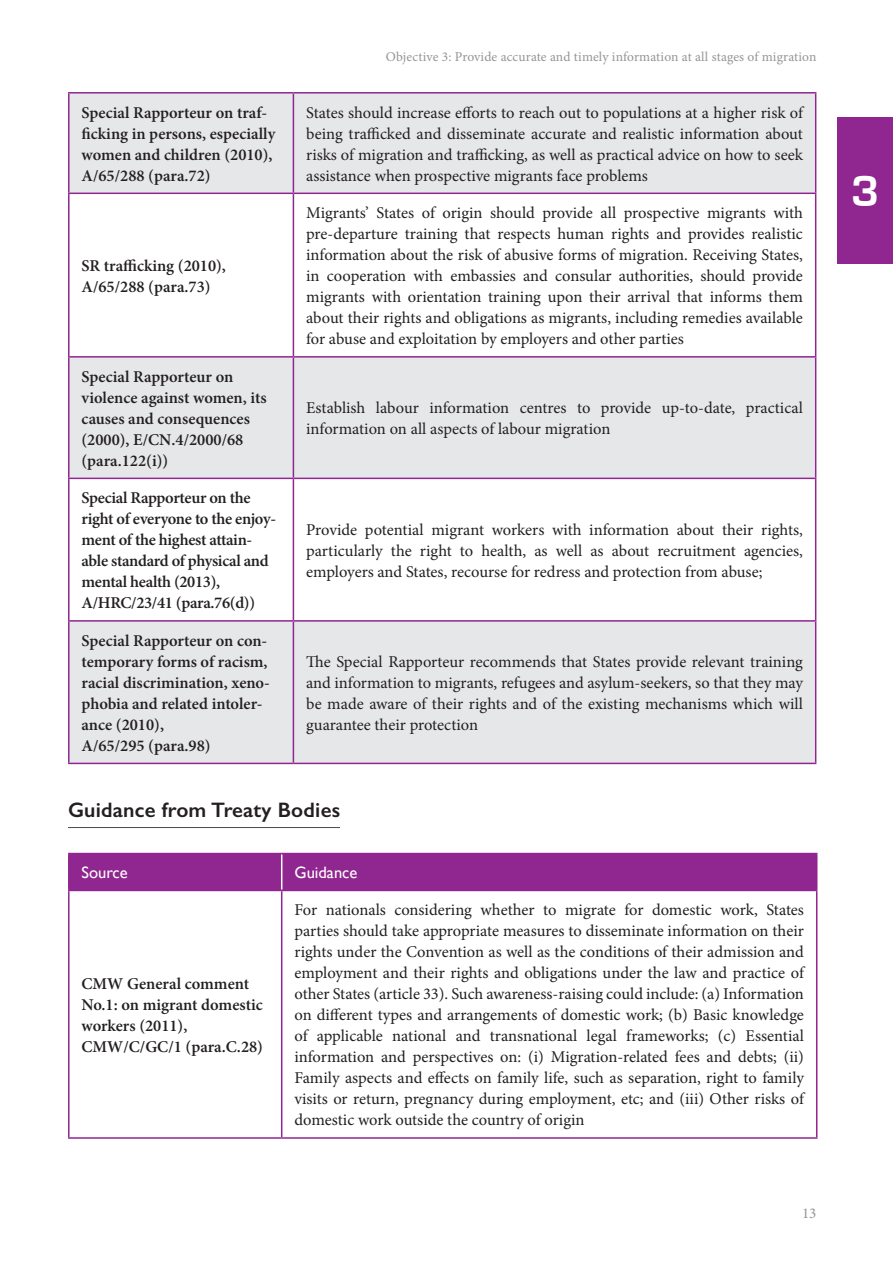
<style>
.page{position:relative;width:893px;height:1263px;background:#fff}
.page>*{position:absolute;margin:0;border:0;box-sizing:border-box;transform-origin:0 0}
.t1{font:700 45px "Eurostile";color:#fff}
.subsubheads{font:600 21px "Gill Sans";letter-spacing:.01em;color:#231f20}
.Column2{font:16.5px/21px "Minion Pro";color:#231f20;text-align:justify}
.Column_1{font:600 16.5px/21px "Minion Pro";letter-spacing:-.005em;color:#231f20}
.Header_Cells{font:16.5px "Gill Sans";color:#fff}
.t2{font:15px "Minion Pro";color:#939598}
.t3{font:13.5px "Minion Pro";letter-spacing:.01em;color:#939598}
</style>
<div class="page">
<div style="left:838px;top:117px;width:55px;height:147px;background:#90268f"></div>
<hr style="left:68px;top:827px;width:272px;height:1px;background:#4b4b4b">
<svg style="left:70px;top:94px;width:745px;height:669px;fill:#e6e7e9"></svg>
<hr style="left:68px;top:92px;width:225px;height:2px;background:#90268f">
<hr style="left:68px;top:94px;width:2px;height:99px;background:#90268f">
<hr style="left:293px;top:92px;width:523px;height:2px;background:#90268f">
<hr style="left:293px;top:94px;width:1px;height:99px;background:#90268f">
<hr style="left:815px;top:94px;width:1px;height:99px;background:#90268f">
<hr style="left:68px;top:193px;width:225px;height:1px;background:#90268f">
<hr style="left:68px;top:194px;width:2px;height:162px;background:#90268f">
<hr style="left:293px;top:193px;width:523px;height:1px;background:#90268f">
<hr style="left:293px;top:194px;width:1px;height:162px;background:#90268f">
<hr style="left:815px;top:194px;width:1px;height:162px;background:#90268f">
<hr style="left:68px;top:356px;width:225px;height:2px;background:#90268f">
<hr style="left:68px;top:358px;width:2px;height:120px;background:#90268f">
<hr style="left:293px;top:356px;width:523px;height:2px;background:#90268f">
<hr style="left:293px;top:358px;width:1px;height:120px;background:#90268f">
<hr style="left:815px;top:358px;width:1px;height:120px;background:#90268f">
<hr style="left:68px;top:478px;width:225px;height:1px;background:#90268f">
<hr style="left:68px;top:479px;width:2px;height:141px;background:#90268f">
<hr style="left:293px;top:478px;width:523px;height:1px;background:#90268f">
<hr style="left:293px;top:479px;width:1px;height:141px;background:#90268f">
<hr style="left:815px;top:479px;width:1px;height:141px;background:#90268f">
<hr style="left:68px;top:620px;width:225px;height:2px;background:#90268f">
<hr style="left:68px;top:622px;width:2px;height:141px;background:#90268f">
<hr style="left:293px;top:620px;width:523px;height:2px;background:#90268f">
<hr style="left:293px;top:622px;width:1px;height:141px;background:#90268f">
<hr style="left:815px;top:622px;width:1px;height:141px;background:#90268f">
<hr style="left:68px;top:763px;width:225px;height:1px;background:#90268f">
<hr style="left:293px;top:763px;width:523px;height:1px;background:#90268f">
<div style="left:70px;top:854px;width:746px;height:36px;background:#90268f"></div>
<hr style="left:281px;top:854px;width:1px;height:36px;background:#fff">
<hr style="left:68px;top:853px;width:214px;height:1px;background:#90268f">
<hr style="left:68px;top:854px;width:2px;height:36px;background:#90268f">
<hr style="left:282px;top:853px;width:535px;height:1px;background:#90268f">
<hr style="left:816px;top:854px;width:1px;height:36px;background:#90268f">
<hr style="left:68px;top:890px;width:214px;height:1px;background:#90268f">
<hr style="left:68px;top:891px;width:2px;height:246px;background:#90268f">
<hr style="left:282px;top:890px;width:535px;height:1px;background:#90268f">
<hr style="left:281px;top:891px;width:1px;height:246px;background:#90268f">
<hr style="left:816px;top:891px;width:1px;height:246px;background:#90268f">
<hr style="left:68px;top:1137px;width:214px;height:2px;background:#90268f">
<hr style="left:282px;top:1137px;width:535px;height:2px;background:#90268f">
<p class="t3" style="left:386px;top:47px;width:432px">Objective 3: Provide accurate and timely information at all stages of migration</p>
<p class="Column_1" style="left:82px;top:102px;width:195px">Special Rapporteur on traf&shy;ficking in persons, especially women and children (2010),<br>A/65/288 (para.72)</p>
<p class="Column2" style="left:306px;top:102px;width:498px">States should increase efforts to reach out to populations at a higher risk of being trafficked and disseminate accurate and realistic information about risks of migration and trafficking, as well as practical advice on how to seek assistance when prospective migrants face problems</p>
<p class="Column_1" style="left:82px;top:255px;width:146px">SR trafficking (2010),<br>A/65/288 (para.73)</p>
<p class="Column_1" style="left:82px;top:366px;width:187px">Special Rapporteur on violence against women, its causes and consequences (2000), E/CN.4/2000/68</p>
<p class="Column_1" style="left:82px;top:450px;width:88px">(para.122(i))</p>
<p class="Column_1" style="left:82px;top:487px;width:196px">Special Rapporteur on the right of everyone to the enjoy&shy;ment of the highest attain&shy;able standard of physical and mental health (2013),</p>
<p class="Column_1" style="left:82px;top:592px;width:175px">A/HRC/23/41 (para.76(d))</p>
<p class="Column_1" style="left:82px;top:630px;width:190px">Special Rapporteur on con&shy;temporary forms of racism, racial discrimination, xeno&shy;phobia and related intoler&shy;ance (2010),</p>
<p class="Column_1" style="left:82px;top:735px;width:131px">A/65/295 (para.98)</p>
<p class="Column2" style="left:306px;top:202px;width:498px">Migrants’ States of origin should provide all prospective migrants with pre-departure training that respects human rights and provides realistic information about the risk of abusive forms of migration. Receiving States, in cooperation with embassies and consular authorities, should provide migrants with orientation training upon their arrival that informs them about their rights and obligations as migrants, including remedies available for abuse and exploitation by employers and other parties</p>
<p class="Column2" style="left:306px;top:397px;width:498px">Establish labour information centres to provide up-to-date, practical information on all aspects of labour migration</p>
<p class="Column2" style="left:306px;top:519px;width:498px">Provide potential migrant workers with information about their rights, particularly the right to health, as well as about recruitment agencies, employers and States, recourse for redress and protection from abuse;</p>
<p class="Column2" style="left:306px;top:651px;width:498px">The Special Rapporteur recommends that States provide relevant training and information to migrants, refugees and asylum-seekers, so that they may be made aware of their rights and of the existing mechanisms which will guarantee their protection</p>
<p class="subsubheads" style="left:68px;top:797px;width:274px">Guidance from Treaty Bodies</p>
<p class="Header_Cells" style="left:82px;top:862px;width:48px">Source</p>
<p class="Header_Cells" style="left:294px;top:862px;width:64px">Guidance</p>
<p class="Column_1" style="left:82px;top:973px;width:183px">CMW General comment<br>No.1: on migrant domestic workers (2011),</p>
<p class="Column_1" style="left:82px;top:1036px;width:183px">CMW/C/GC/1 (para.C.28)</p>
<p class="Column2" style="left:294px;top:899px;width:511px">For nationals considering whether to migrate for domestic work, States parties should take appropriate measures to disseminate information on their rights under the Convention as well as the conditions of their admission and employment and their rights and obligations under the law and practice of other States (article 33). Such awareness-raising could include: (a) Information on different types and arrangements of domestic work; (b) Basic knowledge of applicable national and transnational legal frameworks; (c) Essential information and perspectives on: (i) Migration-related fees and debts; (ii)<br>Family aspects and effects on family life, such as separation, right to family visits or return, pregnancy during employment, etc; and (iii) Other risks of domestic work outside the country of origin</p>
<p class="t2" style="left:802px;top:1203px;width:16px">13</p>
<h1 class="t1" style="left:851px;top:166px;width:30px">3</h1>
</div>
